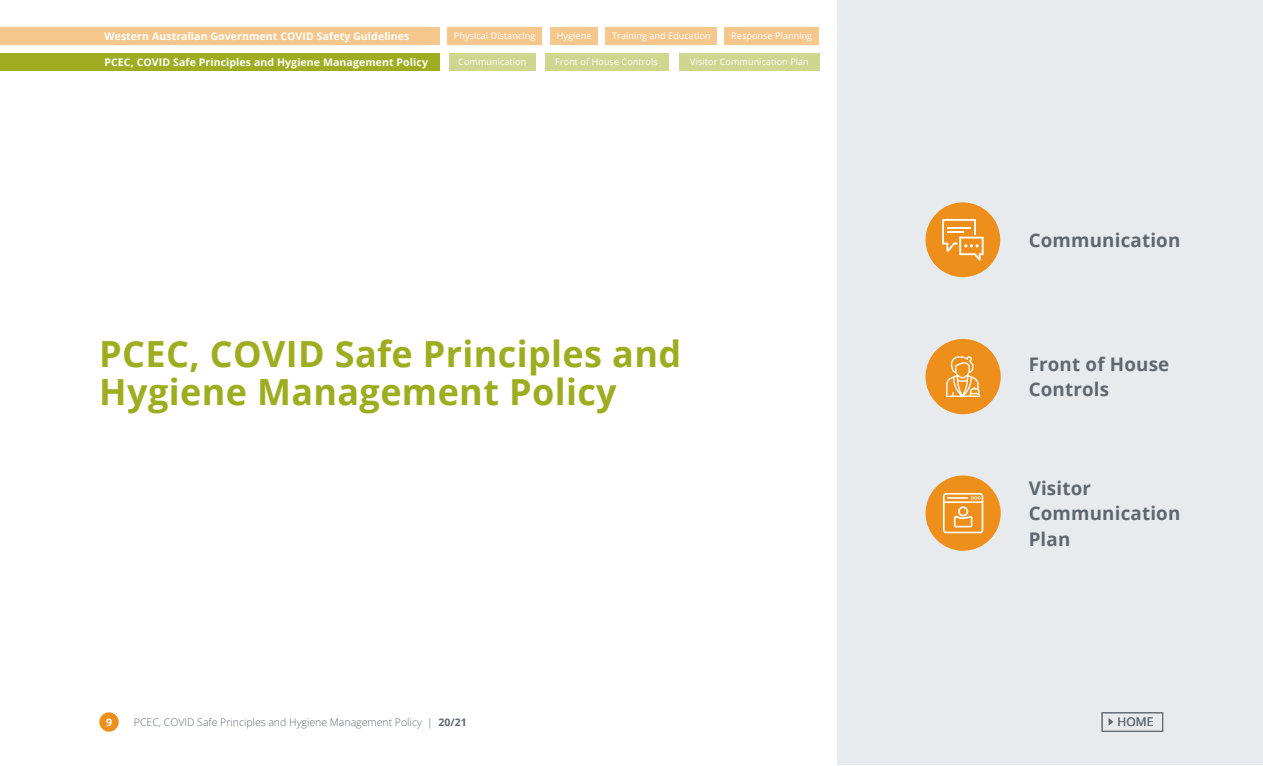
<style>
.page{position:relative;width:1263px;height:766px;background:#fff}
.page>*{position:absolute;margin:0;border:0;box-sizing:border-box;transform-origin:0 0}
.t1{font:700 36px/37.5px "Open Sans";letter-spacing:.01em;color:#9ead20}
.t2{font:700 18.75px/25.5px "Open Sans";letter-spacing:.01em;color:#5f686f}
.t3{font:12px "Open Sans";color:#5f686f}
.t4{font:700 10.5px "Open Sans";letter-spacing:.01em;color:#fff}
.t5{font:300 10.5px "Open Sans";color:#5f686f}
.t6{font:9px "Open Sans";letter-spacing:.01em;color:#fff}
.s1{font-weight:700}
</style>
<div class="page">
<div style="left:837px;top:1px;width:425px;height:764px;background:#e8ebee"></div>
<div style="left:925px;top:202px;width:75px;height:75px;background:#ee8f1c;border-radius:50%"></div>
<svg style="left:942px;top:219px;width:42px;height:42px"></svg>
<div style="left:925px;top:339px;width:76px;height:75px;background:#ee8f1c;border-radius:50%"></div>
<svg style="left:946px;top:356px;width:34px;height:41px"></svg>
<div style="left:925px;top:475px;width:76px;height:75px;background:#ee8f1c;border-radius:50%"></div>
<svg style="left:943px;top:493px;width:40px;height:40px"></svg>
<div style="left:0;top:27px;width:439px;height:18px;background:#f6c78d"></div>
<div style="left:447px;top:27px;width:95px;height:18px;background:#f6c78d"></div>
<div style="left:449px;top:53px;width:86px;height:18px;background:#ced68f"></div>
<div style="left:546px;top:53px;width:123px;height:18px;background:#ced68f"></div>
<div style="left:679px;top:53px;width:140px;height:18px;background:#ced68f"></div>
<div style="left:550px;top:27px;width:47px;height:18px;background:#f6c78d"></div>
<div style="left:605px;top:27px;width:111px;height:18px;background:#f6c78d"></div>
<div style="left:724px;top:27px;width:95px;height:18px;background:#f6c78d"></div>
<div style="left:0;top:53px;width:439px;height:18px;background:#9ead20"></div>
<div style="left:99px;top:712px;width:20px;height:19px;background:#ee8f1c;border-radius:50%"></div>
<svg style="left:1109px;top:718px;width:4px;height:7px"></svg>
<div style="left:1102px;top:712px;width:61px;height:19px;border:1px solid #5f686f"></div>
<p class="t4" style="left:104px;top:29px;width:307px">Western Australian Government COVID Safety Guidelines</p>
<p class="t6" style="left:454px;top:30px;width:83px">Physical Distancing</p>
<p class="t6" style="left:458px;top:56px;width:69px">Communication</p>
<p class="t6" style="left:555px;top:56px;width:104px">Front of House Controls</p>
<p class="t6" style="left:690px;top:56px;width:120px">Visitor Communication Plan</p>
<p class="t6" style="left:557px;top:30px;width:36px">Hygiene</p>
<p class="t6" style="left:612px;top:30px;width:100px">Training and Education</p>
<p class="t6" style="left:731px;top:30px;width:82px">Response Planning</p>
<p class="t4" style="left:104px;top:55px;width:325px">PCEC, COVID Safe Principles and Hygiene Management Policy</p>
<h1 class="t1" style="left:99px;top:334px;width:583px">PCEC, COVID Safe Principles and<br>Hygiene Management Policy</h1>
<h2 class="t2" style="left:1029px;top:227px;width:153px">Communication</h2>
<h2 class="t2" style="left:1029px;top:351px;width:142px">Front of House<br>Controls</h2>
<h2 class="t2" style="left:1029px;top:474px;width:153px">Visitor<br>Communication<br>Plan</h2>
<p class="t4" style="left:106px;top:714px;width:7px">9</p>
<p class="t5" style="left:134px;top:714px;width:334px">PCEC, COVID Safe Principles and Hygiene Management Policy | <span class="s1">20/21</span></p>
<h3 class="t3" style="left:1117px;top:713px;width:38px">HOME</h3>
</div>
